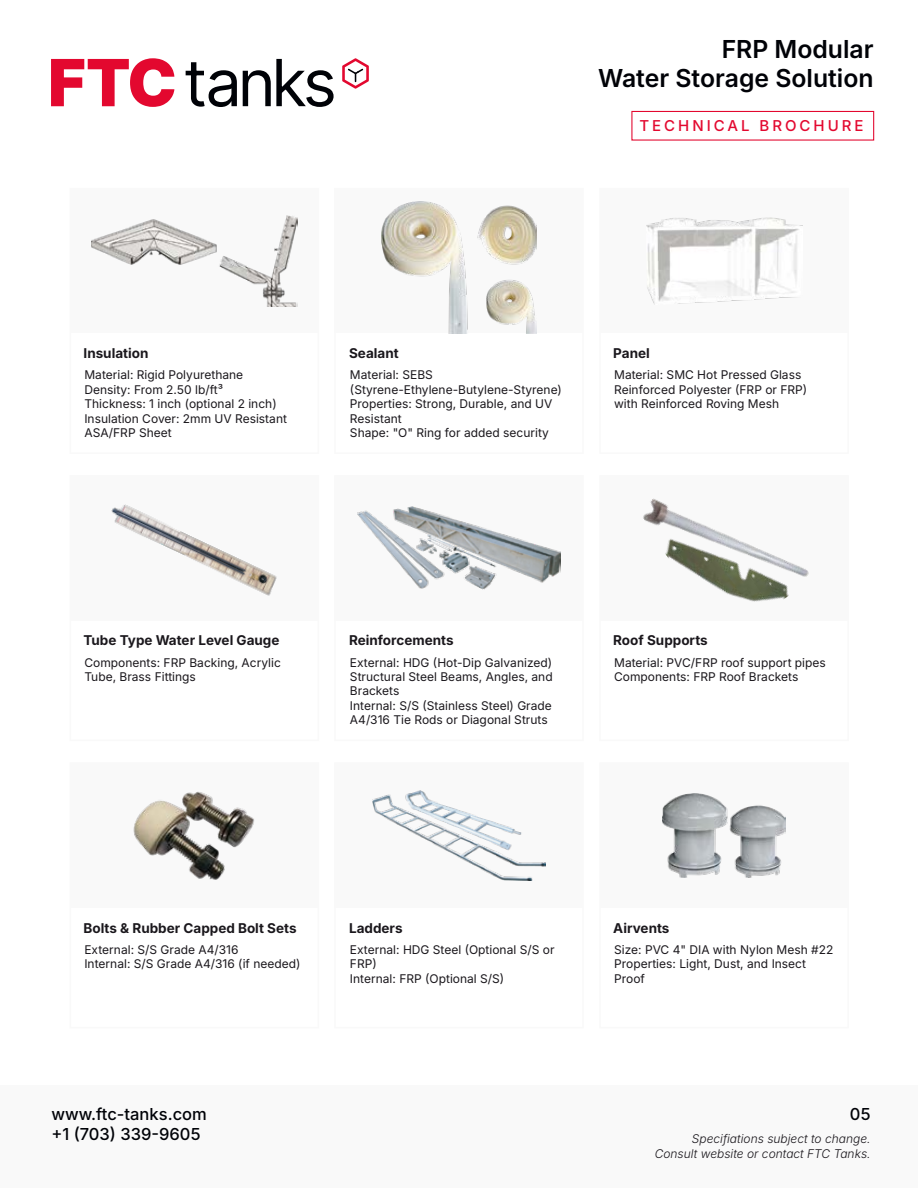
<style>
.page{position:relative;width:918px;height:1188px;background:#fff}
.page>*{position:absolute;margin:0;border:0;box-sizing:border-box;transform-origin:0 0}
.t1{font:600 24.75px/28.5px "Inter";color:#000207;text-align:right}
.t2{font:500 16.5px/19.8px "Inter";color:#000207}
.t3{font:500 15px "Inter";letter-spacing:.2em;color:#e3082f}
.t4{font:700 13.5px "Inter";color:#1a171c}
.t5{font:12px/14.4px "Inter";color:#1a171c}
.t6{font:italic 300 12px/15px "Inter";color:#1a171c;text-align:right}
</style>
<div class="page">
<div style="left:0;top:1085px;width:918px;height:103px;background:#f9f9f9"></div>
<div style="left:631px;top:111px;width:243px;height:30px;border:1px solid #e3082f"></div>
<svg style="left:342px;top:58px;width:27px;height:31px"></svg>
<svg style="left:51px;top:58px;width:123px;height:49px"></svg>
<svg style="left:186px;top:62px;width:51px;height:45px"></svg>
<svg style="left:243px;top:59px;width:91px;height:48px"></svg>
<div style="left:70px;top:189px;width:248px;height:144px;background:#f9f9f9"></div>
<div style="left:335px;top:189px;width:248px;height:144px;background:#f9f9f9"></div>
<div style="left:600px;top:189px;width:248px;height:144px;background:#f9f9f9"></div>
<div style="left:70px;top:476px;width:248px;height:144px;background:#f9f9f9"></div>
<div style="left:335px;top:476px;width:248px;height:144px;background:#f9f9f9"></div>
<div style="left:600px;top:476px;width:248px;height:144px;background:#f9f9f9"></div>
<div style="left:70px;top:763px;width:248px;height:145px;background:#f9f9f9"></div>
<div style="left:335px;top:763px;width:248px;height:145px;background:#f9f9f9"></div>
<div style="left:600px;top:763px;width:248px;height:145px;background:#f9f9f9"></div>
<img style="left:92px;top:215px;width:205px;height:92px">
<img style="left:646px;top:218px;width:156px;height:86px">
<img style="left:381px;top:202px;width:156px;height:131px">
<img style="left:373px;top:790px;width:172px;height:90px">
<img style="left:357px;top:507px;width:204px;height:82px">
<img style="left:663px;top:793px;width:122px;height:84px">
<img style="left:643px;top:498px;width:166px;height:104px">
<img style="left:133px;top:791px;width:121px;height:89px">
<img style="left:111px;top:504px;width:166px;height:92px">
<h1 class="t1" style="left:598px;top:34px;width:277px">FRP Modular<br>Water Storage Solution</h1>
<p class="t3" style="left:639px;top:114px;width:226px">TECHNICAL BROCHURE</p>
<p class="t4" style="left:84px;top:343px;width:66px">Insulation</p>
<p class="t5" style="left:84px;top:367px;width:204px">Material: Rigid Polyurethane<br>Density: From 2.50 lb/ft3<br>Thickness: 1 inch (optional 2 inch)<br>Insulation Cover: 2mm UV Resistant<br>ASA/FRP Sheet</p>
<p class="t4" style="left:349px;top:343px;width:51px">Sealant</p>
<p class="t5" style="left:350px;top:367px;width:213px">Material: SEBS (Styrene-Ethylene-Butylene-Styrene)<br>Properties: Strong, Durable, and UV<br>Resistant<br>Shape: "O" Ring for added security</p>
<p class="t4" style="left:613px;top:343px;width:38px">Panel</p>
<p class="t5" style="left:614px;top:367px;width:195px">Material: SMC Hot Pressed Glass<br>Reinforced Polyester (FRP or FRP) with Reinforced Roving Mesh</p>
<p class="t4" style="left:84px;top:630px;width:197px">Tube Type Water Level Gauge</p>
<p class="t5" style="left:84px;top:655px;width:198px">Components: FRP Backing, Acrylic<br>Tube, Brass Fittings</p>
<p class="t4" style="left:349px;top:630px;width:106px">Reinforcements</p>
<p class="t5" style="left:350px;top:655px;width:204px">External: HDG (Hot-Dip Galvanized)<br>Structural Steel Beams, Angles, and<br>Brackets<br>Internal: S/S (Stainless Steel) Grade<br>A4/316 Tie Rods or Diagonal Struts</p>
<p class="t4" style="left:613px;top:630px;width:96px">Roof Supports</p>
<p class="t5" style="left:614px;top:655px;width:213px">Material: PVC/FRP roof support pipes<br>Components: FRP Roof Brackets</p>
<p class="t4" style="left:84px;top:918px;width:215px">Bolts &amp; Rubber Capped Bolt Sets</p>
<p class="t4" style="left:349px;top:918px;width:55px">Ladders</p>
<p class="t4" style="left:613px;top:918px;width:58px">Airvents</p>
<p class="t5" style="left:84px;top:942px;width:218px">External: S/S Grade A4/316<br>Internal: S/S Grade A4/316 (if needed)</p>
<p class="t5" style="left:350px;top:942px;width:206px">External: HDG Steel (Optional S/S or<br>FRP)<br>Internal: FRP (Optional S/S)</p>
<p class="t5" style="left:614px;top:942px;width:221px">Size: PVC 4" DIA with Nylon Mesh #22<br>Properties: Light, Dust, and Insect<br>Proof</p>
<h2 class="t2" style="left:51px;top:1103px;width:157px">www.ftc-tanks.com +1 (703) 339-9605</h2>
<h2 class="t2" style="left:850px;top:1103px;width:22px">05</h2>
<p class="t6" style="left:655px;top:1131px;width:217px">Specifiations subject to change.<br>Consult website or contact FTC Tanks.</p>
</div>
